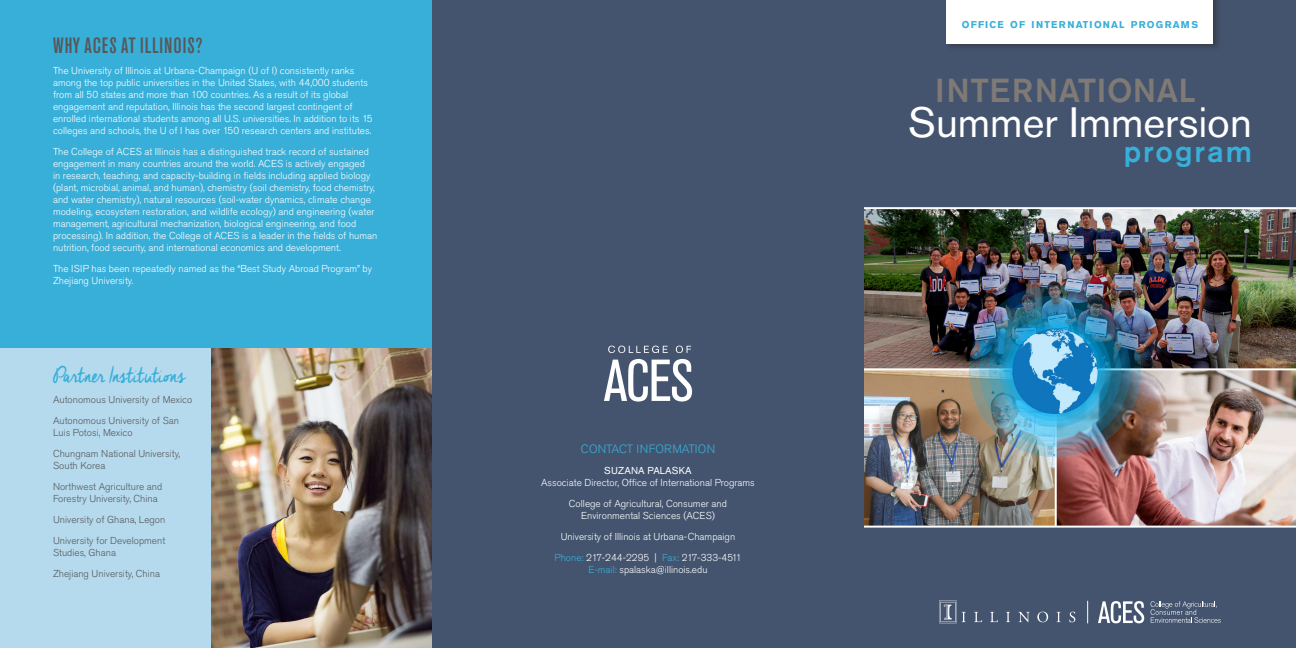
<style>
.page{position:relative;width:1296px;height:648px;background:#44546e}
.page>*{position:absolute;margin:0;border:0;box-sizing:border-box;transform-origin:0 0}
.t1{font:42px "Akzidenz Grotesk Std";color:#fff}
.t2{font:500 33px "Akzidenz Grotesk Std";letter-spacing:.015em;color:#807a77}
.t3{font:500 30px "Akzidenz Grotesk Std";letter-spacing:.07em;color:#38afd9}
.Country{font:22px "Cheddar Jack";letter-spacing:-.05em;color:#38afd9}
.Country-2{font:500 condensed 22px "Akzidenz Grotesk Std";letter-spacing:.045em;color:#57585a}
.Heading{font:300 12px "Akzidenz Grotesk Std";letter-spacing:.01em;color:#38afd9}
.Text{font:300 10px/12px "Akzidenz Grotesk Std";color:#fff}
.Text-2{font:300 10px/12px "Akzidenz Grotesk Std";color:#57585a}
.Text-3{font:700 9.8px "Akzidenz Grotesk Std";letter-spacing:.115em;color:#38afd9}
.s1{font-weight:400}
.s2{color:#38afd9}
</style>
<div class="page">
<img style="left:864px;top:209px;width:432px;height:317px">
<svg style="left:939px;top:601px;width:27px;height:22px"></svg>
<svg style="left:974px;top:612px;width:8px;height:10px"></svg>
<svg style="left:990px;top:612px;width:8px;height:10px"></svg>
<svg style="left:1006px;top:612px;width:4px;height:10px"></svg>
<svg style="left:1018px;top:612px;width:12px;height:10px"></svg>
<svg style="left:1037px;top:612px;width:11px;height:10px"></svg>
<svg style="left:1057px;top:612px;width:4px;height:10px"></svg>
<svg style="left:1069px;top:612px;width:6px;height:10px"></svg>
<svg style="left:1098px;top:601px;width:46px;height:22px"></svg>
<svg style="left:1151px;top:601px;width:70px;height:22px"></svg>
<svg style="left:1087px;top:601px;width:1px;height:22px"></svg>
<div style="left:944px;top:0;width:278px;height:52px;background:#231f20;opacity:.4"></div>
<div style="left:947px;top:0;width:266px;height:43px;background:#fff"></div>
<hr style="left:864px;top:368px;width:432px;height:2px;background:#fff">
<hr style="left:1055px;top:369px;width:2px;height:158px;background:#fff">
<img style="left:950px;top:264px;width:211px;height:211px">
<hr style="left:864px;top:207px;width:432px;height:2px;background:#fff">
<hr style="left:864px;top:526px;width:432px;height:2px;background:#fff">
<div style="left:0;top:0;width:432px;height:648px;background:#38afd9"></div>
<div style="left:0;top:348px;width:432px;height:300px;background:#b5daed"></div>
<img style="left:212px;top:348px;width:220px;height:300px">
<svg style="left:604px;top:359px;width:88px;height:43px"></svg>
<svg style="left:608px;top:346px;width:83px;height:7px"></svg>
<p class="Country-2" style="left:53px;top:32px;width:151px">WHY ACES AT ILLINOIS?</p>
<p class="Text" style="left:53px;top:64px;width:321px">The University of Illinois at Urbana-Champaign (U of I) consistently ranks among the top public universities in the United States, with 44,000 students from all 50 states and more than 100 countries. As a result of its global engagement and reputation, Illinois has the second largest contingent of enrolled international students among all U.S. universities. In addition to its 15 colleges and schools, the U of I has over 150 research centers and institutes.</p>
<p class="Text" style="left:53px;top:145px;width:326px">The College of ACES at Illinois has a distinguished track record of sustained engagement in many countries around the world. ACES is actively engaged<br>in research, teaching, and capacity-building in fields including applied biology (plant, microbial, animal, and human), chemistry (soil chemistry, food chemistry, and water chemistry), natural resources (soil-water dynamics, climate change modeling, ecosystem restoration, and wildlife ecology) and engineering (water management, agricultural mechanization, biological engineering, and food processing). In addition, the College of ACES is a leader in the fields of human nutrition, food security, and international economics and development.</p>
<p class="Text" style="left:53px;top:262px;width:321px">The ISIP has been repeatedly named as the “Best Study Abroad Program” by<br>Zhejiang University.</p>
<p class="Country" style="left:53px;top:360px;width:134px">Partner Institutions</p>
<p class="Text-2" style="left:53px;top:394px;width:141px">Autonomous University of Mexico</p>
<p class="Text-2" style="left:53px;top:415px;width:127px">Autonomous University of San<br>Luis Potosi, Mexico</p>
<p class="Text-2" style="left:53px;top:448px;width:129px">Chungnam National University,<br>South Korea</p>
<p class="Text-2" style="left:53px;top:481px;width:111px">Northwest Agriculture and<br>Forestry University, China</p>
<p class="Text-2" style="left:53px;top:514px;width:114px">University of Ghana, Legon</p>
<p class="Text-2" style="left:53px;top:535px;width:114px">University for Development<br>Studies, Ghana</p>
<p class="Text-2" style="left:53px;top:568px;width:109px">Zhejiang University, China</p>
<p class="Heading" style="left:581px;top:442px;width:136px">CONTACT INFORMATION</p>
<p class="Text" style="left:541px;top:464px;width:215px;text-align:center"><span class="s1">SUZANA PALASKA<br></span>Associate Director, Office of International Programs</p>
<p class="Text" style="left:569px;top:497px;width:160px;text-align:center">College of Agricultural, Consumer and<br>Environmental Sciences (ACES)</p>
<p class="Text" style="left:561px;top:530px;width:176px">University of Illinois at Urbana-Champaign</p>
<p class="Text" style="left:555px;top:551px;width:188px;text-align:center"><span class="s2">Phone:</span> 217-244-2295 | <span class="s2">Fax:</span> 217-333-4511<br><span class="s2">E-mail:</span> spalaska@illinois.edu</p>
<p class="Text-3" style="left:962px;top:19px;width:238px">OFFICE OF INTERNATIONAL PROGRAMS</p>
<p class="t2" style="left:935px;top:70px;width:262px">INTERNATIONAL</p>
<p class="t1" style="left:908px;top:97px;width:345px">Summer Immersion</p>
<p class="t3" style="left:1124px;top:133px;width:130px">program</p>
</div>
